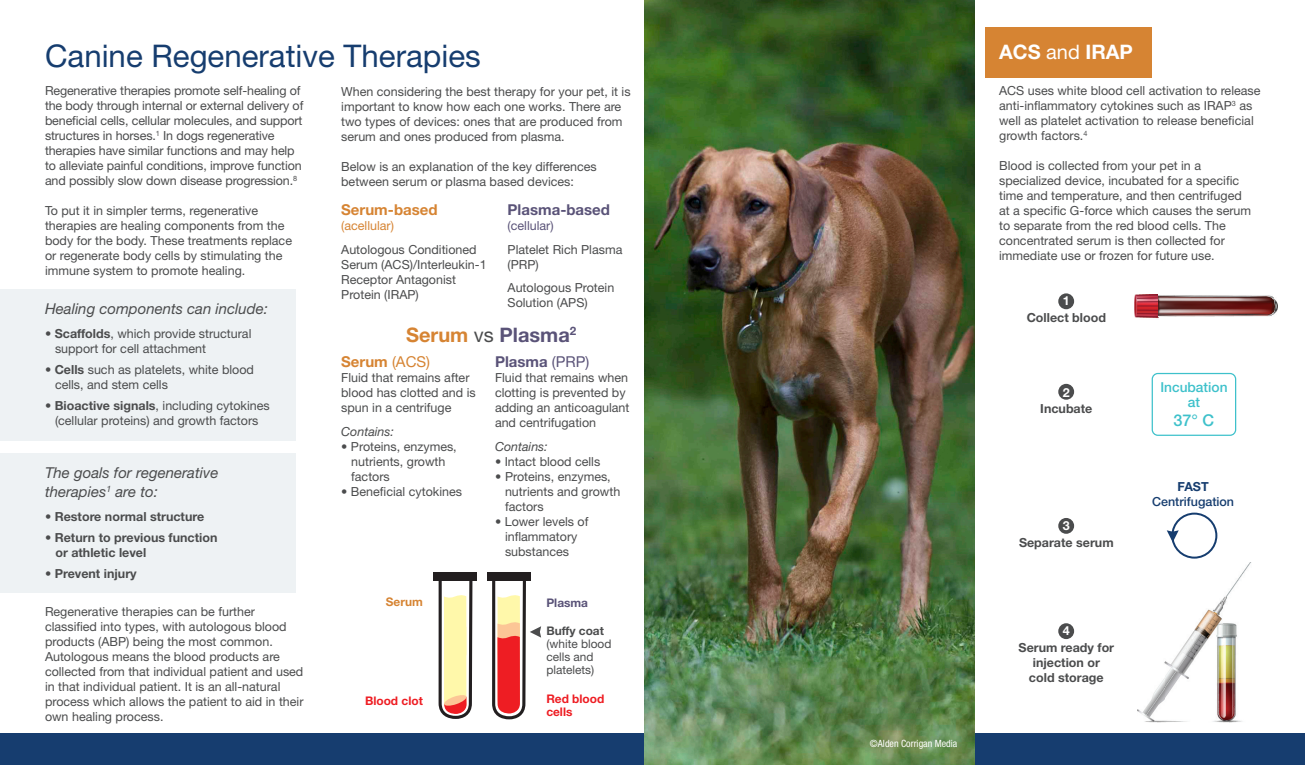
<style>
.page{position:relative;width:1305px;height:765px;background:#fff}
.page>*{position:absolute;margin:0;border:0;box-sizing:border-box;transform-origin:0 0}
.t1{font:31.25px "Helvetica Neue LT Std";color:#163d6f}
.t2{font:700 20px "Helvetica Neue LT Std";color:#5a5378}
.t3{font:700 20px "Helvetica Neue LT Std";color:#fff}
.t4{font:500 16.25px "Helvetica Neue LT Std";color:#3ec1cb}
.t5{font:italic 15px/18.8px "Helvetica Neue LT Std";color:#4b4c4d}
.t6{font:700 15px "Helvetica Neue LT Std";color:#5a5378}
.t7{font:700 15px "Helvetica Neue LT Std";color:#d68433}
.t8{font:500 13.75px/15px "Helvetica Neue LT Std";color:#3ec1cb;text-align:center}
.t9{font:12.5px/15px "Helvetica Neue LT Std";color:#4b4c4d}
.t10{font:700 12.5px/15px "Helvetica Neue LT Std";color:#4b4c4d}
.t11{font:italic 12.5px "Helvetica Neue LT Std";color:#4b4c4d}
.t12{font:500 12.5px "Helvetica Neue LT Std";color:#163d6f}
.t13{font:12.5px "Helvetica Neue LT Std";color:#d68433}
.t14{font:12.5px "Helvetica Neue LT Std";color:#5a5378}
.t15{font:700 12.5px "Helvetica Neue LT Std";color:#163d6f}
.t16{font:700 12.5px "Helvetica Neue LT Std";color:#fff}
.t17{font:11.88px/13px "Helvetica Neue LT Std";color:#4b4c4d}
.t18{font:700 11.88px/13.1px "Helvetica Neue LT Std";color:#ee1d23}
.t19{font:700 11.88px "Helvetica Neue LT Std";color:#4b4c4d}
.t20{font:700 11.88px "Helvetica Neue LT Std";color:#5a5378}
.t21{font:700 11.88px "Helvetica Neue LT Std";color:#d68433}
.t22{font:condensed 10px "Helvetica Neue LT Std";color:#fff}
.s1{font-weight:700}
.s2{color:#d68433}
.s3{font-weight:400;color:#4b4c4d}
.s4{font-weight:400}
</style>
<div class="page">
<div style="left:0;top:289px;width:295px;height:152px;background:#eef2f4"></div>
<div style="left:0;top:453px;width:295px;height:140px;background:#eef2f4"></div>
<div style="left:433px;top:572px;width:44px;height:9px;background:#231f20"></div>
<div style="left:487px;top:572px;width:44px;height:9px;background:#231f20"></div>
<svg style="left:492px;top:581px;width:49px;height:138px"></svg>
<svg style="left:438px;top:581px;width:35px;height:138px"></svg>
<div style="left:985px;top:27px;width:167px;height:50px;background:#d68433"></div>
<img style="left:1223px;top:562px;width:28px;height:161px">
<img style="left:1194px;top:599px;width:29px;height:124px">
<img style="left:1164px;top:631px;width:30px;height:92px">
<img style="left:1138px;top:679px;width:26px;height:44px">
<div style="left:1152px;top:373px;width:84px;height:63px;border:1px solid #3ec1cb;border-radius:6px"></div>
<div style="left:1171px;top:513px;width:46px;height:46px;border:2px solid #163d6f;border-radius:50%"></div>
<svg style="left:1167px;top:530px;width:12px;height:12px"></svg>
<img style="left:1134px;top:295px;width:25px;height:24px">
<img style="left:1159px;top:295px;width:113px;height:22px">
<img style="left:1272px;top:297px;width:3px;height:18px">
<img style="left:1275px;top:299px;width:3px;height:14px">
<div style="left:1058px;top:293px;width:16px;height:16px;background:#4b4c4d;border-radius:50%"></div>
<div style="left:1058px;top:384px;width:16px;height:16px;background:#4b4c4d;border-radius:50%"></div>
<div style="left:1058px;top:518px;width:16px;height:16px;background:#4b4c4d;border-radius:50%"></div>
<div style="left:1058px;top:623px;width:16px;height:16px;background:#4b4c4d;border-radius:50%"></div>
<div style="left:0;top:733px;width:1305px;height:32px;background:#163d6f"></div>
<img style="left:645px;top:0;width:330px;height:765px">
<p class="t1" style="left:45px;top:38px;width:437px">Canine Regenerative Therapies</p>
<p class="t9" style="left:341px;top:84px;width:291px">When considering the best therapy for your pet, it is important to know how each one works. There are two types of devices: ones that are produced from serum and ones produced from plasma.</p>
<p class="t9" style="left:341px;top:159px;width:257px">Below is an explanation of the key differences between serum or plasma based devices:</p>
<p class="t9" style="left:45px;top:83px;width:260px">Regenerative therapies promote self-healing of the body through internal or external delivery of beneficial cells, cellular molecules, and support structures in horses.<sup>1</sup> In dogs regenerative therapies have similar functions and may help to alleviate painful conditions, improve function and possibly slow down disease progression.<sup>8</sup></p>
<p class="t9" style="left:45px;top:203px;width:249px">To put it in simpler terms, regenerative therapies are healing components from the body for the body. These treatments replace or regenerate body cells by stimulating the immune system to promote healing.</p>
<p class="t7" style="left:341px;top:200px;width:98px">Serum-based</p>
<p class="t13" style="left:341px;top:218px;width:54px">(acellular)</p>
<p class="t9" style="left:341px;top:242px;width:147px">Autologous Conditioned<br>Serum (ACS)/Interleukin-1<br>Receptor Antagonist<br>Protein (IRAP)</p>
<p class="t6" style="left:508px;top:200px;width:104px">Plasma-based</p>
<p class="t14" style="left:508px;top:218px;width:48px">(cellular)</p>
<p class="t9" style="left:508px;top:242px;width:116px">Platelet Rich Plasma (PRP)</p>
<p class="t9" style="left:508px;top:280px;width:108px">Autologous Protein<br>Solution (APS)</p>
<p class="t5" style="left:45px;top:299px;width:225px">Healing components can include:</p>
<p class="t9" style="left:55px;top:326px;width:198px;text-indent:-10px">• <span class="s1">Scaffolds</span>, which provide structural support for cell attachment</p>
<p class="t9" style="left:55px;top:362px;width:201px;text-indent:-10px">• <span class="s1">Cells</span> such as platelets, white blood cells, and stem cells</p>
<p class="t9" style="left:45px;top:398px;width:226px;text-align:center">• <span class="s1">Bioactive signals</span>, including cytokines (cellular proteins) and growth factors</p>
<p class="t2" style="left:406px;top:323px;width:172px"><span class="s2">Serum</span> <span class="s3">vs</span> Plasma<sup>2</sup></p>
<p class="t6" style="left:495px;top:353px;width:96px">Plasma <span class="s4">(PRP)</span></p>
<p class="t9" style="left:495px;top:370px;width:136px">Fluid that remains when clotting is prevented by adding an anticoagulant and centrifugation</p>
<p class="t11" style="left:495px;top:439px;width:54px">Contains:</p>
<p class="t9" style="left:495px;top:454px;width:107px">• Intact blood cells</p>
<p class="t9" style="left:505px;top:469px;width:117px;text-indent:-10px">• Proteins, enzymes, nutrients and growth factors</p>
<p class="t9" style="left:505px;top:514px;width:85px;text-indent:-10px">• Lower levels of inflammatory substances</p>
<p class="t7" style="left:341px;top:353px;width:90px">Serum <span class="s4">(ACS)</span></p>
<p class="t9" style="left:341px;top:370px;width:136px">Fluid that remains after blood has clotted and is spun in a centrifuge</p>
<p class="t11" style="left:341px;top:424px;width:54px">Contains:</p>
<p class="t9" style="left:351px;top:439px;width:107px;text-indent:-10px">• Proteins, enzymes, nutrients, growth factors</p>
<p class="t9" style="left:341px;top:484px;width:122px">• Beneficial cytokines</p>
<p class="t5" style="left:45px;top:464px;width:175px">The goals for regenerative therapies<sup>1</sup> are to:</p>
<p class="t10" style="left:45px;top:509px;width:161px">• Restore normal structure</p>
<p class="t10" style="left:55px;top:530px;width:164px;text-indent:-10px">• Return to previous function or athletic level</p>
<p class="t10" style="left:45px;top:566px;width:93px">• Prevent injury</p>
<p class="t9" style="left:45px;top:604px;width:260px">Regenerative therapies can be further classified into types, with autologous blood products (ABP) being the most common.<br>Autologous means the blood products are collected from that individual patient and used in that individual patient. It is an all-natural process which allows the patient to aid in their own healing process.</p>
<p class="t21" style="left:386px;top:594px;width:38px">Serum</p>
<p class="t18" style="left:365px;top:694px;width:59px">Blood clot</p>
<p class="t20" style="left:546px;top:595px;width:43px">Plasma</p>
<p class="t19" style="left:546px;top:624px;width:59px">Buffy coat</p>
<p class="t17" style="left:546px;top:637px;width:67px">(white blood cells and platelets)</p>
<p class="t18" style="left:546px;top:692px;width:60px">Red blood cells</p>
<p class="t22" style="left:870px;top:737px;width:89px">©Alden Corrigan Media</p>
<p class="t3" style="left:999px;top:40px;width:135px">ACS <span class="s4">and</span> IRAP</p>
<p class="t9" style="left:999px;top:83px;width:263px">ACS uses white blood cell activation to release anti-inflammatory cytokines such as IRAP<sup>3</sup> as well as platelet activation to release beneficial growth factors.<sup>4</sup></p>
<p class="t9" style="left:999px;top:158px;width:254px">Blood is collected from your pet in a specialized device, incubated for a specific time and temperature, and then centrifuged at a specific G-force which causes the serum to separate from the red blood cells. The concentrated serum is then collected for immediate use or frozen for future use.</p>
<p class="t16" style="left:1063px;top:293px;width:8px">1</p>
<p class="t10" style="left:1027px;top:309px;width:81px">Collect blood</p>
<p class="t16" style="left:1063px;top:384px;width:8px">2</p>
<p class="t10" style="left:1040px;top:401px;width:54px">Incubate</p>
<p class="t16" style="left:1063px;top:518px;width:8px">3</p>
<p class="t10" style="left:1019px;top:534px;width:96px">Separate serum</p>
<p class="t16" style="left:1063px;top:623px;width:8px">4</p>
<p class="t10" style="left:1019px;top:639px;width:97px;text-align:center">Serum ready for injection or cold storage</p>
<p class="t8" style="left:1160px;top:380px;width:69px">Incubation at</p>
<p class="t4" style="left:1174px;top:411px;width:42px">37° C</p>
<p class="t15" style="left:1178px;top:479px;width:33px">FAST</p>
<p class="t12" style="left:1152px;top:494px;width:83px">Centrifugation</p>
</div>
